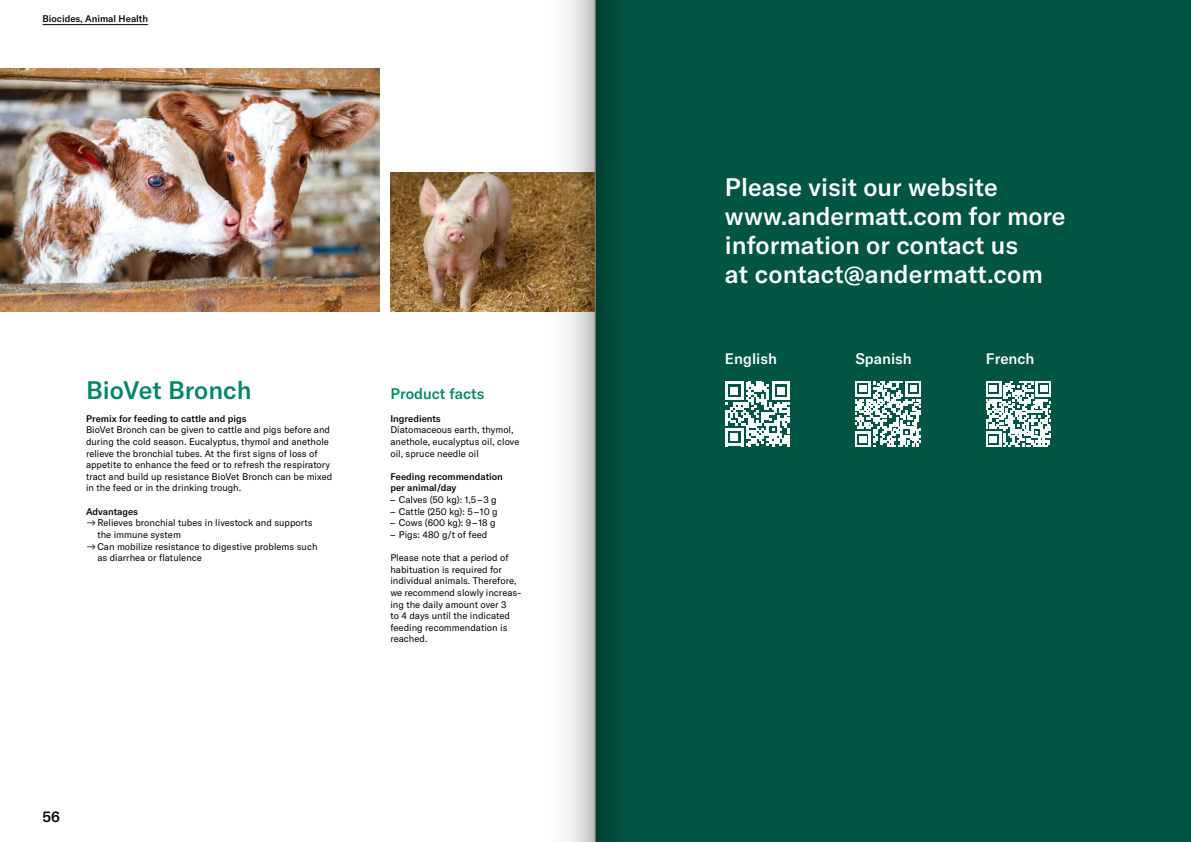
<style>
.page{position:relative;width:1191px;height:842px;background:#fff}
.page>*{position:absolute;margin:0;border:0;box-sizing:border-box;transform-origin:0 0}
.t1{font:500 25px/29px "GT America LCG";color:#fff}
.t2{font:500 25px "GT America LCG";color:#008764}
.t3{font:500 15px "GT America LCG";color:#fff}
.t4{font:500 15px "GT America LCG";color:#008764}
.t5{font:500 15px "GT America LCG";color:#000}
.Text{font:9.5px/11.6px "GT America LCG";color:#000}
.h3_First{font:500 9.5px/11.6px "GT America LCG";color:#000}
</style>
<div class="page">
<hr style="left:43px;top:24px;width:105px;height:1px;background:#000">
<img style="left:0;top:68px;width:379px;height:244px">
<img style="left:390px;top:172px;width:130px;height:140px">
<div style="left:595px;top:0;width:596px;height:842px;background:#005643"></div>
<svg style="left:725px;top:382px;width:65px;height:64px"></svg>
<svg style="left:855px;top:381px;width:65px;height:65px"></svg>
<svg style="left:986px;top:381px;width:65px;height:65px"></svg>
<div style="left:595px;top:0;width:75px;height:842px;background:linear-gradient(to right,#004637,#005b47)"></div>
<svg style="left:520px;top:0;width:75px;height:842px"></svg>
<hr style="left:595px;top:0;width:1px;height:842px;background:#878988">
<p class="h3_First" style="left:43px;top:12px;width:107px">Biocides, Animal Health</p>
<p class="t2" style="left:86px;top:371px;width:167px">BioVet Bronch</p>
<p class="h3_First" style="left:86px;top:412px;width:162px">Premix for feeding to cattle and pigs</p>
<p class="Text" style="left:86px;top:424px;width:248px">BioVet Bronch can be given to cattle and pigs before and during the cold season. Eucalyptus, thymol and anethole relieve the bronchial tubes. At the first signs of loss of appetite to enhance the feed or to refresh the respiratory tract and build up resistance BioVet Bronch can be mixed in the feed or in the drinking trough.</p>
<p class="h3_First" style="left:86px;top:505px;width:54px">Advantages</p>
<p class="Text" style="left:97px;top:516px;width:217px;text-indent:-11px">→Relieves bronchial tubes in livestock and supports the immune system</p>
<p class="Text" style="left:97px;top:540px;width:222px;text-indent:-11px">→Can mobilize resistance to digestive problems such as diarrhea or flatulence</p>
<p class="t4" style="left:390px;top:382px;width:95px">Product facts</p>
<p class="h3_First" style="left:390px;top:412px;width:52px">Ingredients</p>
<p class="Text" style="left:390px;top:424px;width:131px">Diatomaceous earth, thymol, anethole, eucalyptus oil, clove oil, spruce needle oil</p>
<p class="h3_First" style="left:390px;top:470px;width:114px">Feeding recommendation per animal/day</p>
<p class="Text" style="left:390px;top:493px;width:108px">– Calves (50 kg): 1,5 – 3 g</p>
<p class="Text" style="left:390px;top:505px;width:109px">– Cattle (250 kg): 5 – 10 g</p>
<p class="Text" style="left:390px;top:516px;width:107px">– Cows (600 kg): 9 – 18 g</p>
<p class="Text" style="left:390px;top:528px;width:98px">– Pigs: 480 g/t of feed</p>
<p class="Text" style="left:390px;top:551px;width:132px">Please note that a period of habituation is required for individual animals. Therefore, we recommend slowly increas&shy;ing the daily amount over 3<br>to 4 days until the indicated feeding recommendation is reached.</p>
<h2 class="t5" style="left:43px;top:806px;width:19px">56</h2>
<p class="t1" style="left:725px;top:171px;width:342px">Please visit our website www.andermatt.com for more information or contact us<br>at contact@andermatt.com</p>
<p class="t3" style="left:725px;top:347px;width:53px">English</p>
<p class="t3" style="left:855px;top:347px;width:58px">Spanish</p>
<p class="t3" style="left:986px;top:347px;width:50px">French</p>
</div>
